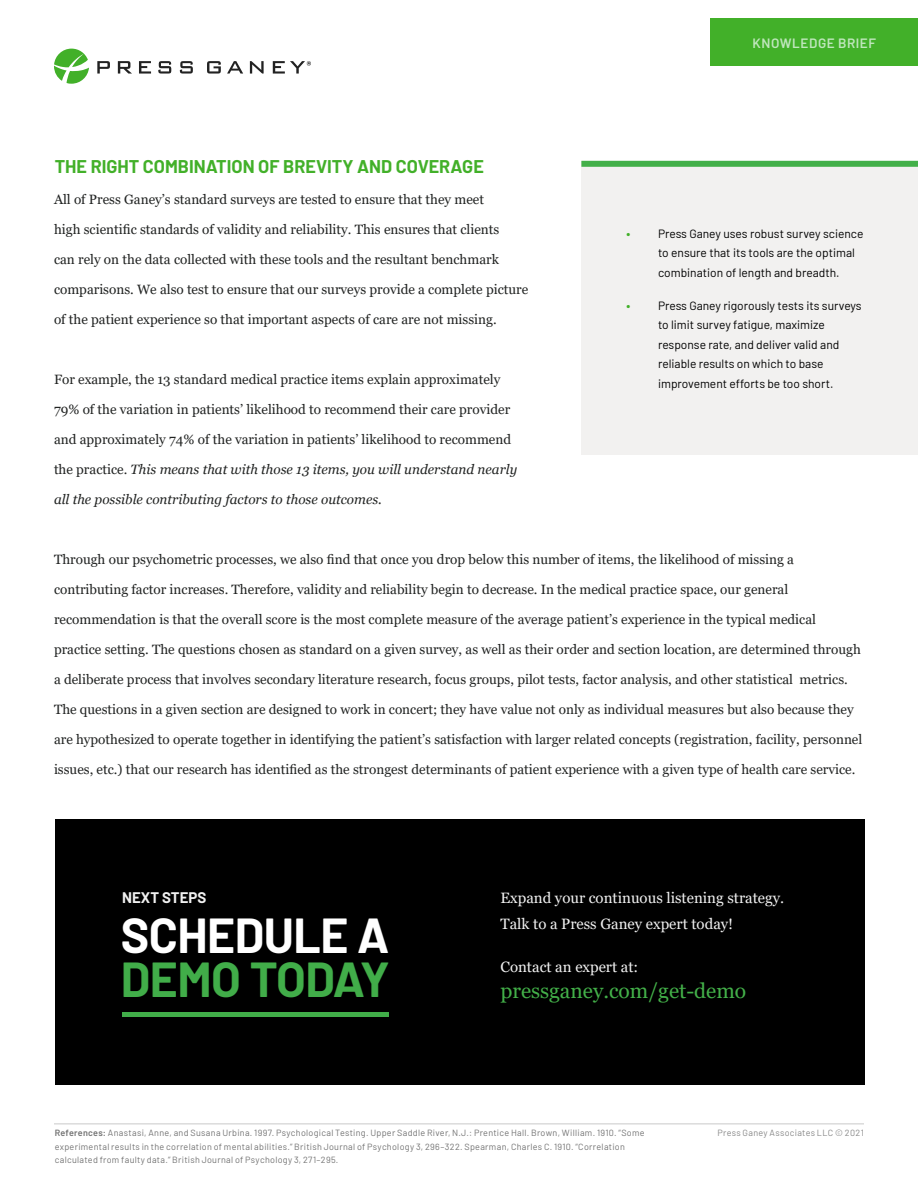
<style>
.page{position:relative;width:918px;height:1188px;background:#fff}
.page>*{position:absolute;margin:0;border:0;box-sizing:border-box;transform-origin:0 0}
.t1{font:700 48px "Barlow";letter-spacing:-.01em;color:#fff}
.t2{font:700 48px "Barlow";letter-spacing:-.01em;color:#41ad49}
.t3{font:21px "Georgia";color:#43b049}
.t4{font:700 18px "Barlow";color:#42b029}
.t5{font:15px/25.5px "Georgia";color:#f1f1f1}
.t6{font:700 15px "Barlow";color:#f1f1f1}
.t7{font:13.5px "Georgia";color:#212322}
.t8{font:italic 13.5px "Georgia";color:#212322}
.t9{font:600 13.5px "Barlow";letter-spacing:.035em;color:#bfe6bc}
.t10{font:12px/19.5px "Barlow";color:#000}
.t11{font:700 12px "Barlow";color:#42b029}
.t12{font:9px/13.5px "Barlow";letter-spacing:.035em;color:#737373}
.t13{font:9px "Barlow";letter-spacing:.035em;color:#888}
.s1{font-style:normal}
.s2{font-weight:600}
</style>
<div class="page">
<div style="left:55px;top:819px;width:810px;height:266px;background:#000"></div>
<div style="left:122px;top:1012px;width:267px;height:5px;background:#41ad49"></div>
<hr style="left:54px;top:1124px;width:810px;height:1px;background:#c9c9c9">
<div style="left:710px;top:18px;width:208px;height:48px;background:#42b029"></div>
<svg style="left:54px;top:49px;width:35px;height:35px"></svg>
<svg style="left:97px;top:61px;width:13px;height:13px"></svg>
<svg style="left:118px;top:61px;width:14px;height:13px"></svg>
<svg style="left:139px;top:61px;width:12px;height:13px"></svg>
<svg style="left:158px;top:61px;width:13px;height:13px"></svg>
<svg style="left:180px;top:61px;width:13px;height:13px"></svg>
<svg style="left:207px;top:61px;width:14px;height:13px"></svg>
<svg style="left:227px;top:61px;width:16px;height:13px"></svg>
<svg style="left:250px;top:61px;width:14px;height:13px"></svg>
<svg style="left:273px;top:61px;width:38px;height:13px"></svg>
<div style="left:581px;top:161px;width:337px;height:294px;background:#f2f1f0"></div>
<div style="left:581px;top:161px;width:337px;height:6px;background:#43b049"></div>
<h3 class="t4" style="left:55px;top:153px;width:431px">THE RIGHT COMBINATION OF BREVITY AND COVERAGE</h3>
<p class="t7" style="left:54px;top:191px;width:432px">All of Press Ganey’s standard surveys are tested to ensure that they meet</p>
<p class="t7" style="left:54px;top:221px;width:447px">high scientific standards of validity and reliability. This ensures that clients</p>
<p class="t7" style="left:54px;top:251px;width:446px">can rely on the data collected with these tools and the resultant benchmark</p>
<p class="t7" style="left:54px;top:281px;width:476px">comparisons. We also test to ensure that our surveys provide a complete picture</p>
<p class="t7" style="left:54px;top:311px;width:444px">of the patient experience so that important aspects of care are not missing.</p>
<p class="t7" style="left:54px;top:371px;width:448px">For example, the 13 standard medical practice items explain approximately</p>
<p class="t7" style="left:54px;top:401px;width:458px">79% of the variation in patients’ likelihood to recommend their care provider</p>
<p class="t7" style="left:54px;top:431px;width:459px">and approximately 74% of the variation in patients’ likelihood to recommend</p>
<p class="t8" style="left:54px;top:461px;width:465px"><span class="s1">the practice.</span> This means that with those 13 items, you will understand nearly</p>
<p class="t8" style="left:54px;top:491px;width:329px">all the possible contributing factors to those outcomes.</p>
<p class="t9" style="left:752px;top:33px;width:125px">KNOWLEDGE BRIEF</p>
<p class="t11" style="left:626px;top:224px;width:5px">•</p>
<p class="t11" style="left:626px;top:296px;width:5px">•</p>
<p class="t10" style="left:658px;top:223px;width:207px">Press Ganey uses robust survey science to ensure that its tools are the optimal combination of length and breadth.</p>
<p class="t10" style="left:658px;top:295px;width:205px">Press Ganey rigorously tests its surveys to limit survey fatigue, maximize response rate, and deliver valid and reliable results on which to base improvement efforts be too short.</p>
<p class="t7" style="left:54px;top:551px;width:742px">Through our psychometric processes, we also find that once you drop below this number of items, the likelihood of missing a</p>
<p class="t7" style="left:54px;top:581px;width:736px">contributing factor increases. Therefore, validity and reliability begin to decrease. In the medical practice space, our general</p>
<p class="t7" style="left:54px;top:611px;width:764px">recommendation is that the overall score is the most complete measure of the average patient’s experience in the typical medical</p>
<p class="t7" style="left:54px;top:641px;width:808px">practice setting. The questions chosen as standard on a given survey, as well as their order and section location, are determined through</p>
<p class="t7" style="left:54px;top:671px;width:795px">a deliberate process that involves secondary literature research, focus groups, pilot tests, factor analysis, and other statistical metrics.</p>
<p class="t7" style="left:54px;top:701px;width:801px">The questions in a given section are designed to work in concert; they have value not only as individual measures but also because they</p>
<p class="t7" style="left:54px;top:731px;width:810px">are hypothesized to operate together in identifying the patient’s satisfaction with larger related concepts (registration, facility, personnel</p>
<p class="t7" style="left:54px;top:761px;width:803px">issues, etc.) that our research has identified as the strongest determinants of patient experience with a given type of health care service.</p>
<p class="t6" style="left:122px;top:887px;width:86px">NEXT STEPS</p>
<h1 class="t1" style="left:121px;top:901px;width:270px">SCHEDULE A</h1>
<h1 class="t2" style="left:121px;top:944px;width:271px">DEMO TODAY</h1>
<p class="t5" style="left:500px;top:886px;width:285px">Expand your continuous listening strategy.<br>Talk to a Press Ganey expert today!</p>
<p class="t5" style="left:500px;top:955px;width:139px">Contact an expert at:</p>
<h2 class="t3" style="left:500px;top:978px;width:247px">pressganey.com/get-demo</h2>
<p class="t12" style="left:55px;top:1126px;width:591px"><span class="s2">References:</span> Anastasi, Anne, and Susana Urbina. 1997. Psychological Testing. Upper Saddle River, N.J.: Prentice Hall. Brown, William. 1910. “Some experimental results in the correlation of mental abilities.” British Journal of Psychology 3, 296–322. Spearman, Charles C. 1910. “Correlation calculated from faulty data.” British Journal of Psychology 3, 271–295.</p>
<p class="t13" style="left:717px;top:1126px;width:148px">Press Ganey Associates LLC © 2021</p>
</div>
